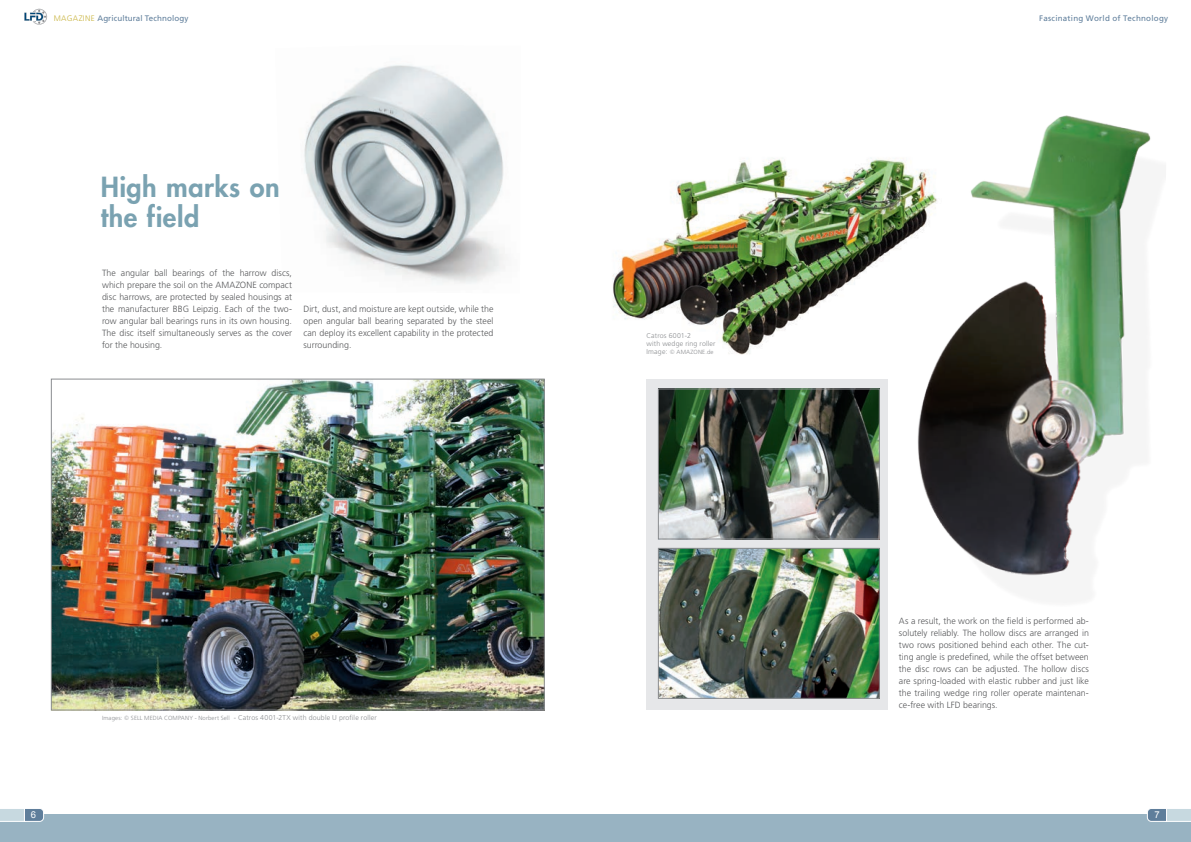
<style>
.page{position:relative;width:1191px;height:842px;background:#fff}
.page>*{position:absolute;margin:0;border:0;box-sizing:border-box;transform-origin:0 0}
.t1{font:800 27px/30px "Futura Std";letter-spacing:.02em;color:#7aa2b1}
.t2{font:9.4px "Arial";color:#fff}
.t3{font:300 9px/12px "Frutiger";color:#57585a;text-align:justify}
.t4{font:8px "Frutiger";letter-spacing:.02em;color:#5f7e9b}
.t5{font:300 7px/8px "Frutiger";letter-spacing:.02em;color:#8a8c8f}
.t6{font:300 6px "Frutiger";letter-spacing:.03em;color:#8a8c8f}
.s1{font-weight:300;color:#c9b440}
.s2{font-size:6px}
.s3{font-family:"Kabel IT Cby BT";font-weight:400;font-size:6px}
.s4{font-size:7px}
.s5{font-family:"Kabel IT Cby BT";font-weight:400}
</style>
<div class="page">
<div style="left:0;top:814px;width:595px;height:28px;background:#98b3c2"></div>
<div style="left:595px;top:814px;width:596px;height:28px;background:#98b3c2"></div>
<svg style="left:0;top:809px;width:45px;height:13px"></svg>
<svg style="left:1146px;top:809px;width:45px;height:13px"></svg>
<svg style="left:24px;top:9px;width:23px;height:16px"></svg>
<img style="left:612px;top:158px;width:281px;height:197px">
<img style="left:304px;top:65px;width:203px;height:219px">
<div style="left:646px;top:379px;width:241px;height:330px;background:#e6e7e9"></div>
<img style="left:53px;top:381px;width:489px;height:327px">
<div style="left:51px;top:379px;width:493px;height:331px;border:1px solid #8a8c8f"></div>
<img style="left:893px;top:115px;width:258px;height:461px">
<img style="left:660px;top:391px;width:217px;height:146px">
<div style="left:658px;top:389px;width:221px;height:150px;border:1px solid #8a8c8f"></div>
<img style="left:660px;top:550px;width:217px;height:146px">
<div style="left:658px;top:548px;width:221px;height:150px;border:1px solid #8a8c8f"></div>
<p class="t4" style="left:54px;top:13px;width:136px"><span class="s1">MAGAZINE</span> Agricultural Technology</p>
<p class="t4" style="left:1039px;top:13px;width:130px">Fascinating World of Technology</p>
<h1 class="t1" style="left:101px;top:172px;width:181px">High marks on the field</h1>
<p class="t3" style="left:102px;top:267px;width:191px">The angular ball bearings of the harrow discs, which prepare the soil on the AMAZONE compact disc harrows, are protected by sealed housings at the manufacturer BBG Leipzig. Each of the two&shy;row angular ball bearings runs in its own housing.<br>The disc itself simultaneously serves as the cover for the housing.</p>
<p class="t3" style="left:303px;top:303px;width:191px">Dirt, dust, and moisture are kept outside, while the open angular ball bearing separated by the steel can deploy its excellent capability in the protected surrounding.</p>
<p class="t5" style="left:102px;top:714px;width:276px"><span class="s2">Images:</span> <span class="s3">©</span> <span class="s2">SELL MEDIA COMPANY - Norbert Sell</span> - Catros 4001-2TX with double U profile roller</p>
<p class="t5" style="left:646px;top:332px;width:70px">Catros 6001-2<br>with wedge ring roller</p>
<p class="t6" style="left:646px;top:349px;width:68px"><span class="s4">Image:</span> <span class="s5">©</span> AMAZONE.de</p>
<p class="t3" style="left:899px;top:615px;width:191px">As a result, the work on the field is performed ab&shy;solutely reliably. The hollow discs are arranged in two rows positioned behind each other. The cut&shy;ting angle is predefined, while the offset between the disc rows can be adjusted. The hollow discs are spring-loaded with elastic rubber and just like the trailing wedge ring roller operate maintenan&shy;ce-free with LFD bearings.</p>
<p class="t2" style="left:31px;top:809px;width:7px">6</p>
<p class="t2" style="left:1154px;top:809px;width:7px">7</p>
</div>
